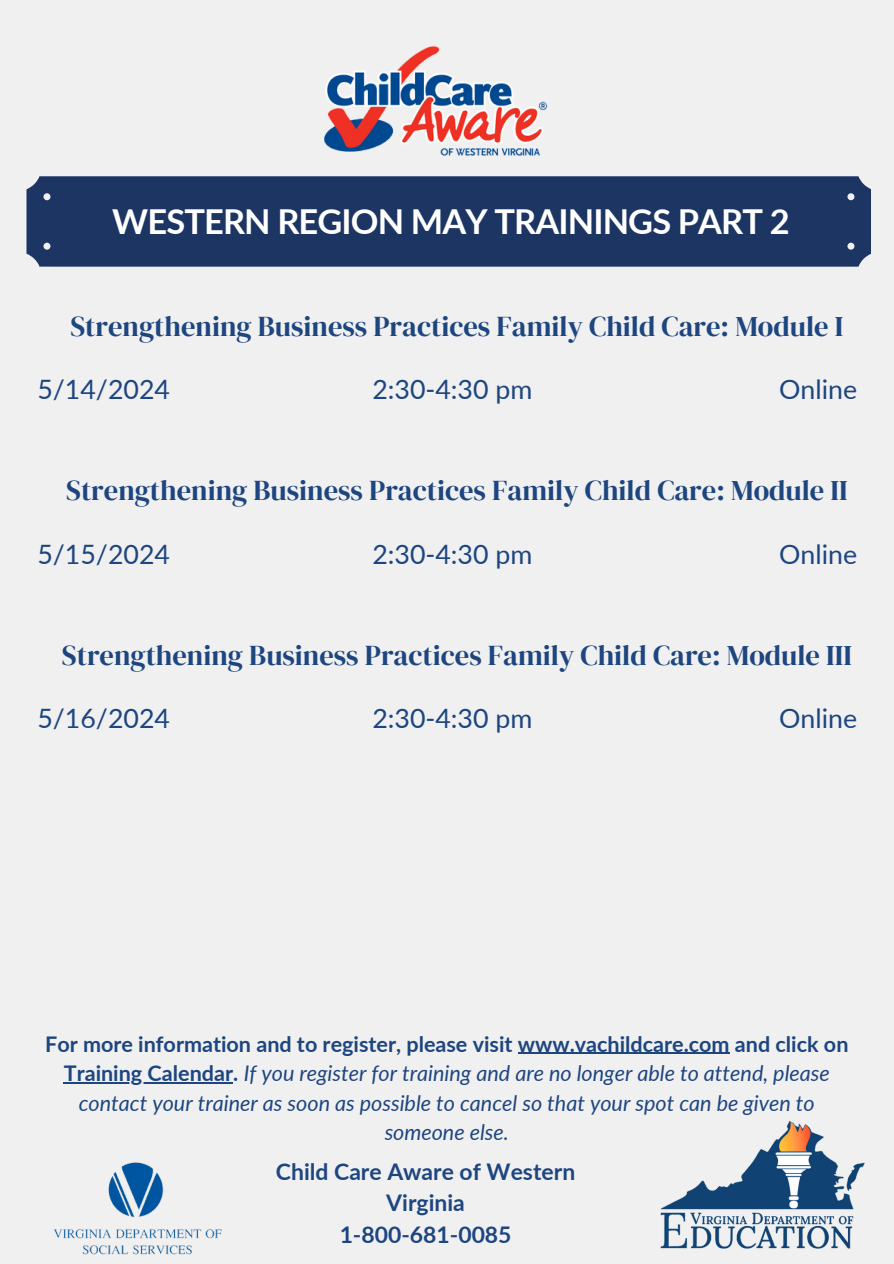
<style>
.page{position:relative;width:894px;height:1264px;background:#fff}
.page>*{position:absolute;margin:0;border:0;box-sizing:border-box;transform-origin:0 0}
.t1{font:700 34.35px "Lato";letter-spacing:-.025em;color:#fff}
.t2{font:28.5px "DM Serif Display";color:#1d4580}
.t3{font:26.7px "Lato";color:#1d4580}
.t4{font:700 22.95px/31.5px "Lato";color:#1d4580;text-align:center}
.t5{font:italic 21.6px/29.5px "Lato";color:#1d4580;text-align:center}
.s1{font-weight:700;font-style:normal}
</style>
<div class="page">
<div style="left:0;top:0;width:893px;height:1263px;background:#f0f0f0"></div>
<img style="left:54px;top:1162px;width:168px;height:93px">
<img style="left:660px;top:1120px;width:205px;height:129px">
<img style="left:324px;top:46px;width:224px;height:110px">
<hr style="left:517px;top:1052px;width:212px;height:1px;background:#1d4580">
<hr style="left:64px;top:1082px;width:169px;height:1px;background:#1d4580">
<div style="left:26px;top:176px;width:845px;height:91px;background:#1c3563"></div>
<h1 class="t1" style="left:112px;top:200px;width:678px">WESTERN REGION MAY TRAININGS PART 2</h1>
<h2 class="t2" style="left:70px;top:306px;width:774px">Strengthening Business Practices Family Child Care: Module I</h2>
<p class="t3" style="left:37px;top:372px;width:134px">5/14/2024</p>
<p class="t3" style="left:372px;top:372px;width:161px">2:30-4:30 pm</p>
<p class="t3" style="left:778px;top:372px;width:79px">Online</p>
<h2 class="t2" style="left:66px;top:471px;width:782px">Strengthening Business Practices Family Child Care: Module II</h2>
<p class="t3" style="left:37px;top:537px;width:134px">5/15/2024</p>
<p class="t3" style="left:372px;top:537px;width:161px">2:30-4:30 pm</p>
<p class="t3" style="left:778px;top:537px;width:79px">Online</p>
<h2 class="t2" style="left:62px;top:635px;width:791px">Strengthening Business Practices Family Child Care: Module III</h2>
<p class="t3" style="left:37px;top:702px;width:134px">5/16/2024</p>
<p class="t3" style="left:372px;top:702px;width:161px">2:30-4:30 pm</p>
<p class="t3" style="left:778px;top:702px;width:79px">Online</p>
<p class="t5" style="left:45px;top:1028px;width:804px"><span class="s1">For more information and to register, please visit www.vachildcare.com and click on Training Calendar.</span> If you register for training and are no longer able to attend, please contact your trainer as soon as possible to cancel so that your spot can be given to someone else.</p>
<p class="t4" style="left:276px;top:1155px;width:301px">Child Care Aware of Western<br>Virginia<br>1-800-681-0085</p>
</div>
